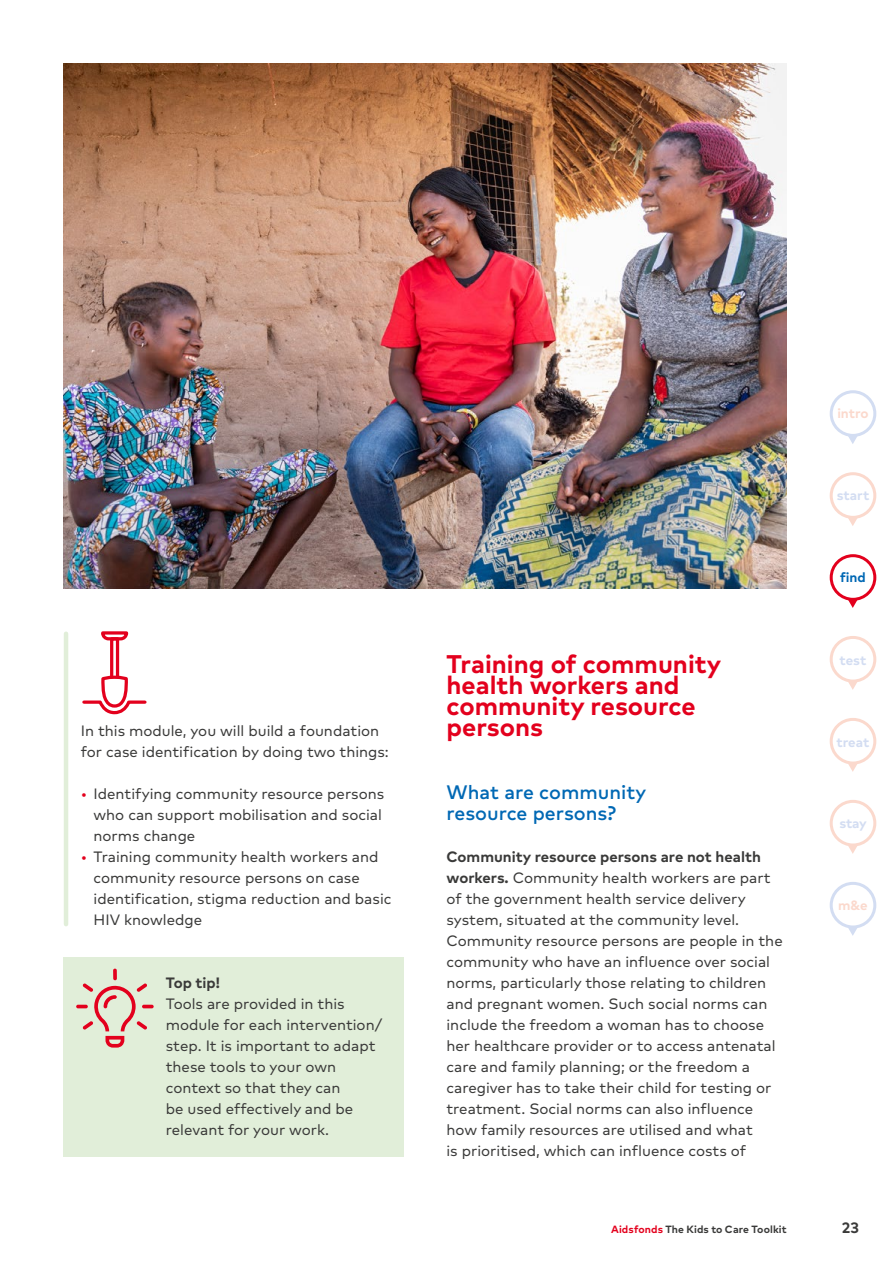
<style>
.page{position:relative;width:893px;height:1263px;background:#fff}
.page>*{position:absolute;margin:0;border:0;box-sizing:border-box;transform-origin:0 0}
.t1{font:700 25.5px/21px "FF Mark Pro AF";color:#e3001d}
.t2{font:500 19.5px/21px "FF Mark Pro AF";color:#0068b4}
.t3{font:15px/21px "FF Mark Pro AF";color:#3a3a39}
.t4{font:700 15px "FF Mark Pro AF";color:#3a3a39}
.t5{font:700 13.5px "FF Mark Pro AF";letter-spacing:-.005em;color:#d3ddf2}
.t6{font:700 13.5px "FF Mark Pro AF";color:#fbd9cd}
.t7{font:700 13.5px "FF Mark Pro AF";color:#0068b4}
.t8{font:700 10.5px "FF Mark Pro AF";letter-spacing:.01em;color:#3a3a39}
.s1{color:#e3001d}
.s2{font-weight:700}
</style>
<div class="page">
<div style="left:64px;top:957px;width:340px;height:200px;background:#e1eed9"></div>
<img style="left:64px;top:64px;width:723px;height:525px">
<div style="left:110px;top:637px;width:9px;height:40px;border:3px solid #e3001d"></div>
<svg style="left:101px;top:631px;width:28px;height:11px"></svg>
<svg style="left:82px;top:674px;width:65px;height:41px"></svg>
<hr style="left:64px;top:634px;width:4px;height:290px;background:#e1eed9">
<svg style="left:76px;top:968px;width:78px;height:79px"></svg>
<div style="left:830px;top:390px;width:46px;height:47px;border:3px solid #d3ddf2;border-radius:50%"></div>
<svg style="left:848px;top:435px;width:10px;height:9px"></svg>
<div style="left:830px;top:472px;width:46px;height:47px;border:3px solid #fbd9cd;border-radius:50%"></div>
<svg style="left:848px;top:517px;width:10px;height:9px"></svg>
<div style="left:830px;top:554px;width:46px;height:47px;border:3px solid #e3001d;border-radius:50%"></div>
<svg style="left:848px;top:599px;width:10px;height:9px"></svg>
<div style="left:830px;top:636px;width:46px;height:47px;border:3px solid #fbd9cd;border-radius:50%"></div>
<svg style="left:848px;top:681px;width:10px;height:9px"></svg>
<div style="left:830px;top:718px;width:46px;height:46px;border:3px solid #fbd9cd;border-radius:50%"></div>
<svg style="left:848px;top:763px;width:10px;height:9px"></svg>
<div style="left:830px;top:800px;width:46px;height:46px;border:3px solid #fbd9cd;border-radius:50%"></div>
<svg style="left:848px;top:845px;width:10px;height:9px"></svg>
<div style="left:830px;top:882px;width:46px;height:46px;border:3px solid #d3ddf2;border-radius:50%"></div>
<svg style="left:848px;top:927px;width:10px;height:9px"></svg>
<p class="t3" style="left:81px;top:719px;width:310px">In this module, you will build a foundation for case identification by doing two things:</p>
<p class="t3" style="left:94px;top:782px;width:292px;text-indent:-13px"><span class="s1">•</span> Identifying community resource persons who can support mobilisation and social norms change</p>
<p class="t3" style="left:94px;top:845px;width:299px;text-indent:-13px"><span class="s1">•</span> Training community health workers and community resource persons on case identification, stigma reduction and basic HIV knowledge</p>
<p class="t4" style="left:166px;top:971px;width:56px">Top tip!</p>
<p class="t3" style="left:166px;top:992px;width:218px">Tools are provided in this module for each intervention/ step. It is important to adapt these tools to your own context so that they can<br>be used effectively and be relevant for your work.</p>
<p class="t6" style="left:837px;top:403px;width:33px">intro</p>
<p class="t5" style="left:837px;top:485px;width:34px">start</p>
<h1 class="t1" style="left:446px;top:651px;width:276px">Training of community health workers and community resource persons</h1>
<h2 class="t2" style="left:446px;top:780px;width:201px">What are community resource persons?</h2>
<p class="t3" style="left:446px;top:845px;width:338px"><span class="s2">Community resource persons are not health workers.</span> Community health workers are part of the government health service delivery system, situated at the community level.<br>Community resource persons are people in the community who have an influence over social norms, particularly those relating to children and pregnant women. Such social norms can include the freedom a woman has to choose her healthcare provider or to access antenatal care and family planning; or the freedom a caregiver has to take their child for testing or treatment. Social norms can also influence how family resources are utilised and what<br>is prioritised, which can influence costs of</p>
<p class="t7" style="left:840px;top:567px;width:27px">find</p>
<p class="t5" style="left:840px;top:650px;width:28px">test</p>
<p class="t5" style="left:837px;top:732px;width:34px">treat</p>
<p class="t5" style="left:839px;top:812px;width:29px">stay</p>
<p class="t6" style="left:838px;top:894px;width:31px">m&amp;e</p>
<p class="t8" style="left:611px;top:1221px;width:177px"><span class="s1">Aidsfonds</span> The Kids to Care Toolkit</p>
<p class="t4" style="left:842px;top:1216px;width:19px">23</p>
</div>
